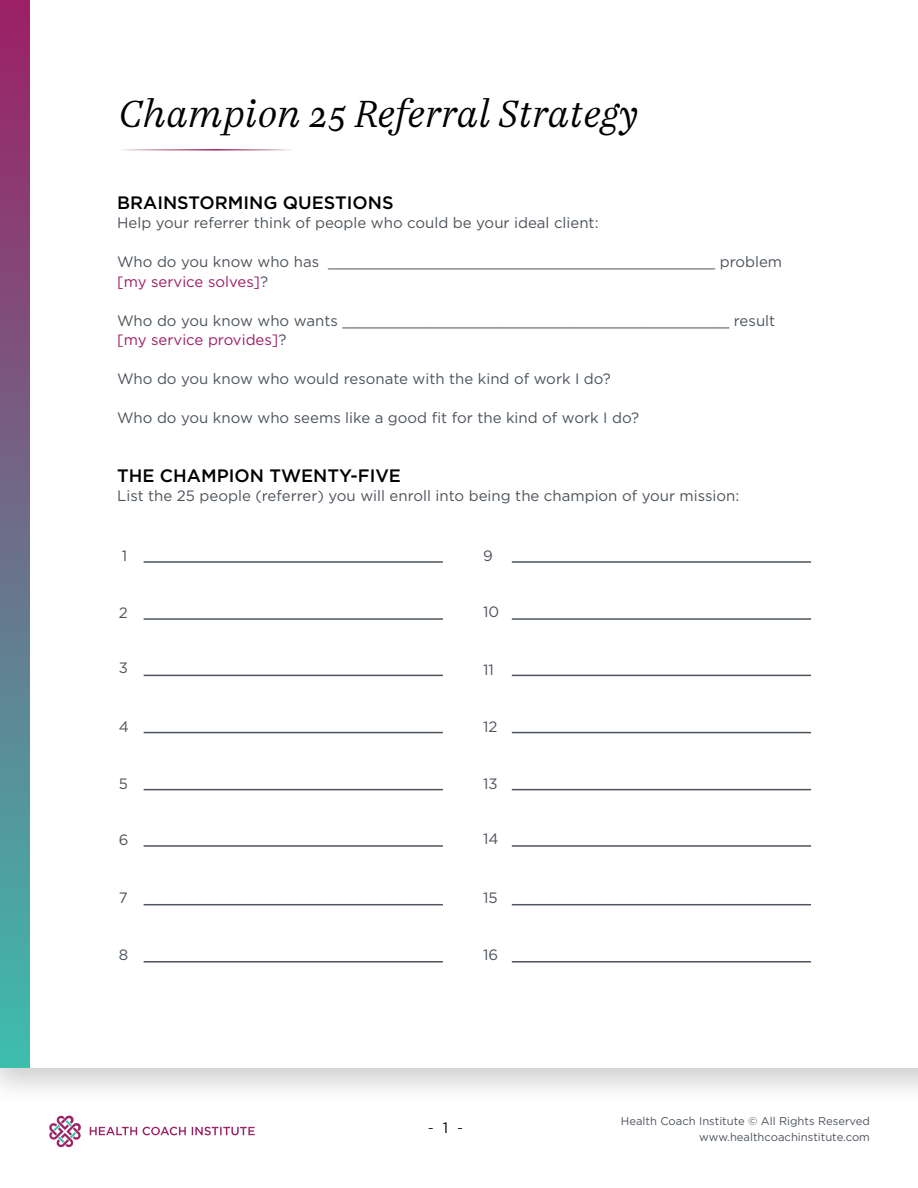
<style>
.page{position:relative;width:918px;height:1188px;background:#fff}
.page>*{position:absolute;margin:0;border:0;box-sizing:border-box;transform-origin:0 0}
.t1{font:italic 300 37.5px "Casus Pro";color:#000}
.t2{font:500 18px "Gotham";color:#000}
.t3{font:15px/19.5px "Gotham";color:#4d545b}
.t4{font:300 15px "Gotham";color:#000}
.t5{font:11.25px/16.5px "Gotham";color:#4d545d;text-align:right}
.s1{color:#9d1e65}
.s2{font-weight:400}
</style>
<div class="page">
<div style="left:0;top:0;width:918px;height:1107px;background:#000;opacity:.2"></div>
<div style="left:0;top:0;width:918px;height:1068px;background:#fff"></div>
<div style="left:0;top:0;width:29px;height:1068px;background:linear-gradient(to bottom,#9d1f65,#3dbdad)"></div>
<svg style="left:90px;top:1127px;width:165px;height:8px"></svg>
<svg style="left:49px;top:1115px;width:32px;height:32px"></svg>
<hr style="left:144px;top:561px;width:299px;height:2px;background:#4d545d">
<hr style="left:512px;top:561px;width:299px;height:2px;background:#4d545d">
<hr style="left:144px;top:618px;width:299px;height:2px;background:#4d545d">
<hr style="left:512px;top:618px;width:299px;height:2px;background:#4d545d">
<hr style="left:144px;top:675px;width:299px;height:1px;background:#4d545d">
<hr style="left:512px;top:675px;width:299px;height:1px;background:#4d545d">
<hr style="left:144px;top:732px;width:299px;height:1px;background:#4d545d">
<hr style="left:512px;top:732px;width:299px;height:1px;background:#4d545d">
<hr style="left:144px;top:789px;width:299px;height:1px;background:#4d545d">
<hr style="left:512px;top:789px;width:299px;height:1px;background:#4d545d">
<hr style="left:144px;top:845px;width:299px;height:2px;background:#4d545d">
<hr style="left:512px;top:845px;width:299px;height:2px;background:#4d545d">
<hr style="left:144px;top:904px;width:299px;height:1px;background:#4d545d">
<hr style="left:512px;top:904px;width:299px;height:1px;background:#4d545d">
<hr style="left:144px;top:961px;width:299px;height:2px;background:#4d545d">
<hr style="left:512px;top:961px;width:299px;height:2px;background:#4d545d">
<h1 class="t1" style="left:119px;top:90px;width:521px">Champion 25 Referral Strategy</h1>
<p class="t2" style="left:117px;top:191px;width:278px">BRAINSTORMING QUESTIONS</p>
<p class="t3" style="left:117px;top:213px;width:483px">Help your referrer think of people who could be your ideal client:</p>
<p class="t3" style="left:117px;top:252px;width:667px">Who do you know who has ___________________________________________ problem <span class="s1">[my service solves]</span>?</p>
<p class="t3" style="left:117px;top:310px;width:660px">Who do you know who wants ___________________________________________ result <span class="s1">[my service provides]</span>?</p>
<p class="t3" style="left:117px;top:369px;width:495px">Who do you know who would resonate with the kind of work I do?</p>
<p class="t3" style="left:117px;top:408px;width:523px">Who do you know who seems like a good fit for the kind of work I do?</p>
<p class="t2" style="left:117px;top:464px;width:285px">THE CHAMPION TWENTY-FIVE</p>
<p class="t3" style="left:117px;top:486px;width:624px">List the 25 people (referrer) you will enroll into being the champion of your mission:</p>
<p class="t3" style="left:122px;top:546px;width:7px">1</p>
<p class="t3" style="left:483px;top:546px;width:11px">9</p>
<p class="t3" style="left:119px;top:603px;width:10px">2</p>
<p class="t3" style="left:483px;top:601px;width:18px">10</p>
<p class="t3" style="left:119px;top:658px;width:11px">3</p>
<p class="t3" style="left:483px;top:660px;width:12px">11</p>
<p class="t3" style="left:119px;top:717px;width:12px">4</p>
<p class="t3" style="left:483px;top:717px;width:16px">12</p>
<p class="t3" style="left:119px;top:774px;width:11px">5</p>
<p class="t3" style="left:483px;top:774px;width:16px">13</p>
<p class="t3" style="left:119px;top:830px;width:11px">6</p>
<p class="t3" style="left:483px;top:828px;width:17px">14</p>
<p class="t3" style="left:119px;top:888px;width:10px">7</p>
<p class="t3" style="left:483px;top:888px;width:16px">15</p>
<p class="t3" style="left:119px;top:945px;width:11px">8</p>
<p class="t3" style="left:483px;top:945px;width:17px">16</p>
<p class="t4" style="left:428px;top:1119px;width:37px">- <span class="s2">1</span> -</p>
<p class="t5" style="left:621px;top:1112px;width:251px">Health Coach Institute © All Rights Reserved www.healthcoachinstitute.com</p>
</div>
